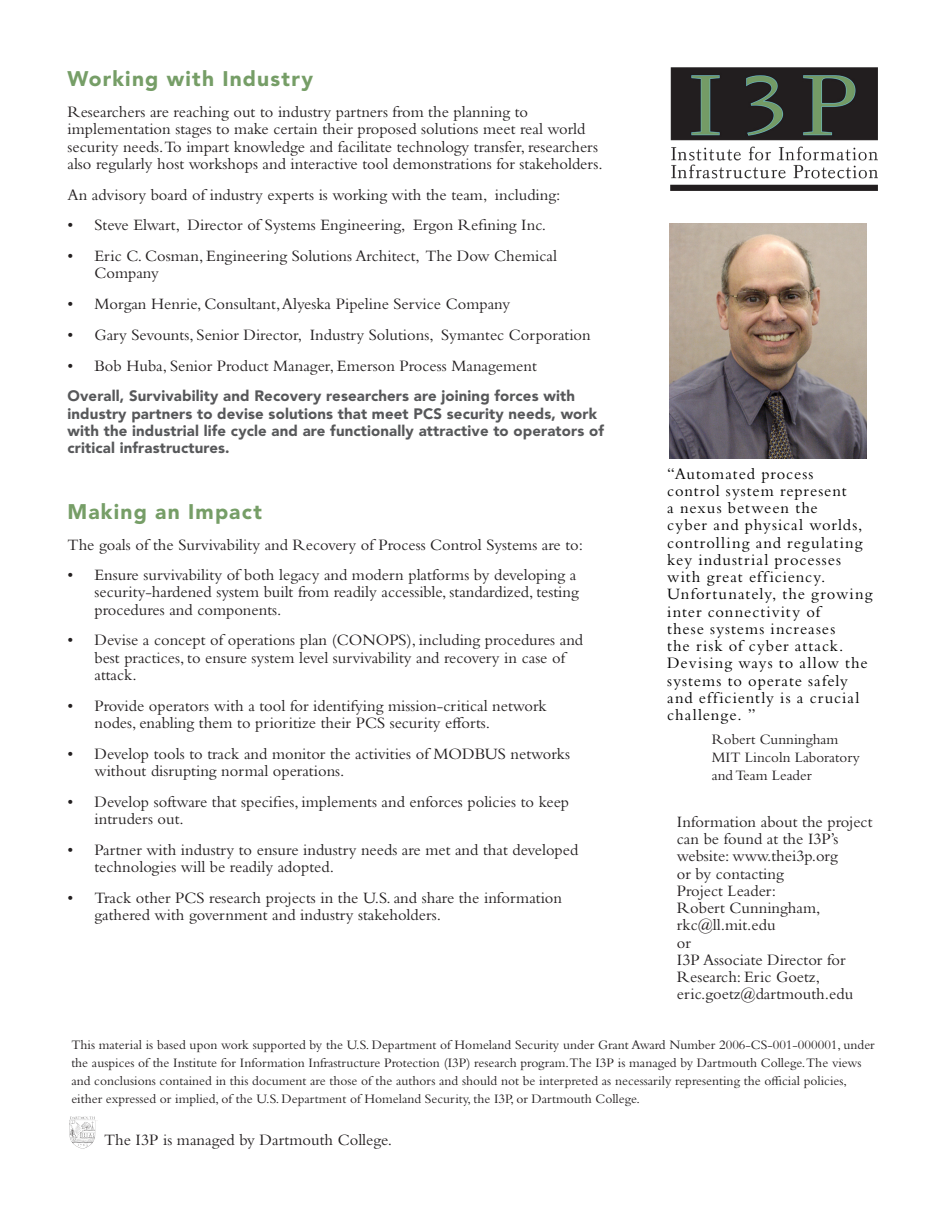
<style>
.page{position:relative;width:945px;height:1215px;background:#fff}
.page>*{position:absolute;margin:0;border:0;box-sizing:border-box;transform-origin:0 0}
.t1{font:900 21px "Avenir LT Std";letter-spacing:.055em;color:#769e67}
.t2{font:16.5px/17.2px "Bembo Std";color:#231f20}
.t3{font:16.5px/17.2px "Bembo Std";letter-spacing:.06em;color:#000}
.t4{font:900 15px/17.2px "Avenir LT Std";letter-spacing:.01em;color:#57585a}
.t5{font:15px/18px "Bembo Std";color:#231f20}
.t6{font:13.5px/18px "Bembo Std";color:#231f20}
</style>
<div class="page">
<img style="left:671px;top:68px;width:207px;height:122px">
<img style="left:70px;top:1117px;width:26px;height:32px">
<img style="left:669px;top:224px;width:198px;height:234px">
<p class="t1" style="left:68px;top:66px;width:247px">Working with Industry</p>
<p class="t2" style="left:68px;top:103px;width:537px">Researchers are reaching out to industry partners from the planning to implementation stages to make certain their proposed solutions meet real world security needs.To impart knowledge and facilitate technology transfer, researchers also regularly host workshops and interactive tool demonstrations for stakeholders.</p>
<p class="t2" style="left:68px;top:186px;width:495px">An advisory board of industry experts is working with the team, including:</p>
<p class="t2" style="left:68px;top:216px;width:480px">• Steve Elwart, Director of Systems Engineering, Ergon Refining Inc.</p>
<p class="t2" style="left:94px;top:247px;width:464px;text-indent:-27px">• Eric C. Cosman, Engineering Solutions Architect, The Dow Chemical<br>Company</p>
<p class="t2" style="left:68px;top:295px;width:444px">• Morgan Henrie, Consultant, Alyeska Pipeline Service Company</p>
<p class="t2" style="left:68px;top:326px;width:525px">• Gary Sevounts, Senior Director, Industry Solutions, Symantec Corporation</p>
<p class="t2" style="left:68px;top:357px;width:471px">• Bob Huba, Senior Product Manager, Emerson Process Management</p>
<p class="t4" style="left:68px;top:387px;width:538px">Overall, Survivability and Recovery researchers are joining forces with industry partners to devise solutions that meet PCS security needs, work with the industrial life cycle and are functionally attractive to operators of critical infrastructures.</p>
<p class="t1" style="left:68px;top:499px;width:196px">Making an Impact</p>
<p class="t2" style="left:68px;top:535px;width:517px">The goals of the Survivability and Recovery of Process Control Systems are to:</p>
<p class="t2" style="left:94px;top:566px;width:486px;text-indent:-27px">• Ensure survivability of both legacy and modern platforms by developing a security-hardened system built from readily accessible, standardized, testing procedures and components.</p>
<p class="t2" style="left:94px;top:631px;width:490px;text-indent:-27px">• Devise a concept of operations plan (CONOPS), including procedures and best practices, to ensure system level survivability and recovery in case of attack.</p>
<p class="t2" style="left:94px;top:697px;width:454px;text-indent:-27px">• Provide operators with a tool for identifying mission-critical network nodes, enabling them to prioritize their PCS security efforts.</p>
<p class="t2" style="left:94px;top:745px;width:477px;text-indent:-27px">• Develop tools to track and monitor the activities of MODBUS networks without disrupting normal operations.</p>
<p class="t2" style="left:94px;top:793px;width:476px;text-indent:-27px">• Develop software that specifies, implements and enforces policies to keep intruders out.</p>
<p class="t2" style="left:94px;top:841px;width:485px;text-indent:-27px">• Partner with industry to ensure industry needs are met and that developed technologies will be readily adopted.</p>
<p class="t2" style="left:94px;top:889px;width:469px;text-indent:-27px">• Track other PCS research projects in the U.S. and share the information gathered with government and industry stakeholders.</p>
<p class="t3" style="left:667px;top:465px;width:207px">“Automated process<br>control system represent<br>a nexus between the<br>cyber and physical worlds, controlling and regulating key industrial processes with great efficiency.<br>Unfortunately, the growing inter connectivity of<br>these systems increases<br>the risk of cyber attack.<br>Devising ways to allow the systems to operate safely and efficiently is a crucial challenge. ”</p>
<p class="t5" style="left:712px;top:730px;width:150px">Robert Cunningham<br>MIT Lincoln Laboratory and Team Leader</p>
<p class="t2" style="left:677px;top:813px;width:197px">Information about the project can be found at the I3P’s website: www.thei3p.org<br>or by contacting<br>Project Leader:<br>Robert Cunningham, rkc@ll.mit.edu<br>or<br>I3P Associate Director for<br>Research: Eric Goetz, eric.goetz@dartmouth.edu</p>
<p class="t6" style="left:71px;top:1035px;width:805px">This material is based upon work supported by the U.S. Department of Homeland Security under Grant Award Number 2006-CS-001-000001, under the auspices of the Institute for Information Infrastructure Protection (I3P) research program.The I3P is managed by Dartmouth College.The views and conclusions contained in this document are those of the authors and should not be interpreted as necessarily representing the official policies, either expressed or implied, of the U.S. Department of Homeland Security, the I3P, or Dartmouth College.</p>
<p class="t2" style="left:104px;top:1131px;width:290px">The I3P is managed by Dartmouth College.</p>
</div>
